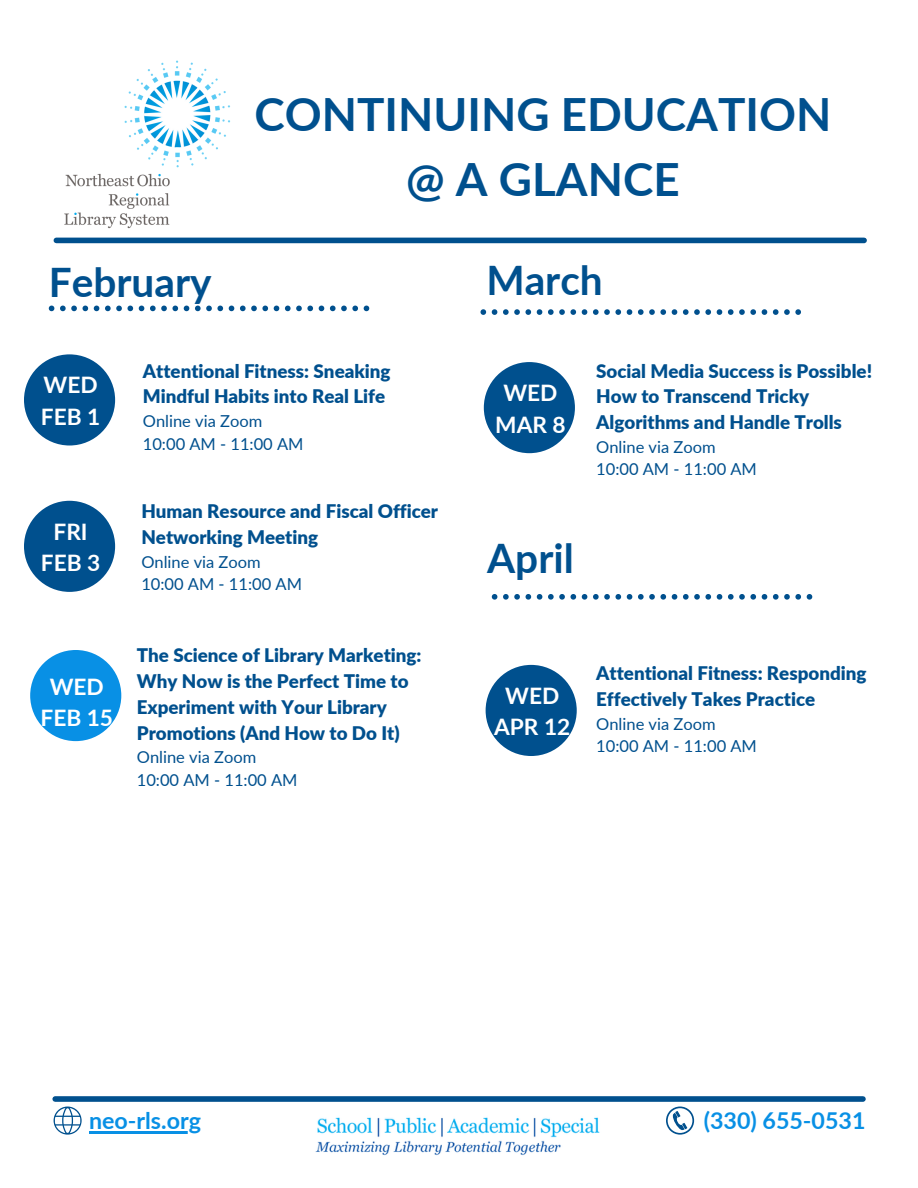
<style>
.page{position:relative;width:918px;height:1188px;background:#fff}
.page>*{position:absolute;margin:0;border:0;box-sizing:border-box;transform-origin:0 0}
.t1{font:700 45.75px/64.2px "Lato";color:#00508e;text-align:center}
.t2{font:700 40.65px "Lato";color:#00508e}
.t3{font:700 23.25px "Lato";color:#0890e5}
.t4{font:700 22.65px/31.5px "Lato";color:#fff;text-align:center}
.t5{font:700 21.15px "Lato";color:#fff}
.t6{font:900 18.75px/25.8px "Lato";color:#00508e}
.t7{font:16.5px/22.5px "Lato";color:#00508e}
</style>
<div class="page">
<img style="left:55px;top:60px;width:182px;height:178px">
<div style="left:56px;top:238px;width:808px;height:5px;background:#00508e"></div>
<div style="left:55px;top:1096px;width:808px;height:6px;background:#00508e"></div>
<svg style="left:54px;top:1107px;width:28px;height:28px"></svg>
<img style="left:315px;top:1117px;width:285px;height:39px">
<svg style="left:666px;top:1107px;width:28px;height:28px"></svg>
<hr style="left:89px;top:1131px;width:112px;height:2px;background:#0890e5">
<svg style="left:49px;top:306px;width:320px;height:5px"></svg>
<svg style="left:492px;top:594px;width:320px;height:6px"></svg>
<div style="left:30px;top:650px;width:91px;height:91px;background:#0890e5;border-radius:50%"></div>
<svg style="left:481px;top:309px;width:320px;height:6px"></svg>
<div style="left:484px;top:362px;width:91px;height:91px;background:#00508e;border-radius:50%"></div>
<div style="left:24px;top:354px;width:91px;height:92px;background:#00508e;border-radius:50%"></div>
<div style="left:24px;top:501px;width:91px;height:91px;background:#00508e;border-radius:50%"></div>
<div style="left:486px;top:665px;width:91px;height:91px;background:#00508e;border-radius:50%"></div>
<h2 class="t2" style="left:49px;top:257px;width:164px">February</h2>
<h1 class="t1" style="left:255px;top:82px;width:578px">CONTINUING EDUCATION @ A GLANCE</h1>
<h2 class="t2" style="left:486px;top:255px;width:118px">March</h2>
<p class="t4" style="left:41px;top:369px;width:61px;text-align:left">WED<br>FEB 1</p>
<p class="t4" style="left:41px;top:515px;width:61px">FRI<br>FEB 3</p>
<p class="t4" style="left:41px;top:670px;width:74px">WED<br>FEB 15</p>
<p class="t6" style="left:143px;top:357px;width:249px">Attentional Fitness: Sneaking<br>Mindful Habits into Real Life</p>
<p class="t7" style="left:143px;top:409px;width:162px">Online via Zoom<br>10:00 AM - 11:00 AM</p>
<p class="t6" style="left:141px;top:498px;width:298px">Human Resource and Fiscal Officer<br>Networking Meeting</p>
<p class="t7" style="left:141px;top:550px;width:162px">Online via Zoom<br>10:00 AM - 11:00 AM</p>
<p class="t6" style="left:137px;top:642px;width:286px">The Science of Library Marketing:<br>Why Now is the Perfect Time to<br>Experiment with Your Library<br>Promotions (And How to Do It)</p>
<p class="t7" style="left:137px;top:746px;width:162px">Online via Zoom<br>10:00 AM - 11:00 AM</p>
<p class="t5" style="left:509px;top:365px;width:77px">AUG 10</p>
<p class="t4" style="left:495px;top:377px;width:72px">WED<br>MAR 8</p>
<p class="t6" style="left:596px;top:357px;width:277px">Social Media Success is Possible!<br>How to Transcend Tricky<br>Algorithms and Handle Trolls</p>
<p class="t7" style="left:596px;top:435px;width:162px">Online via Zoom<br>10:00 AM - 11:00 AM</p>
<h2 class="t2" style="left:487px;top:533px;width:88px">April</h2>
<p class="t4" style="left:494px;top:679px;width:78px">WED<br>APR 12</p>
<p class="t6" style="left:596px;top:660px;width:272px">Attentional Fitness: Responding<br>Effectively Takes Practice</p>
<p class="t7" style="left:596px;top:712px;width:162px">Online via Zoom<br>10:00 AM - 11:00 AM</p>
<p class="t3" style="left:89px;top:1106px;width:113px">neo-rls.org</p>
<p class="t3" style="left:704px;top:1106px;width:163px">(330) 655-0531</p>
</div>
